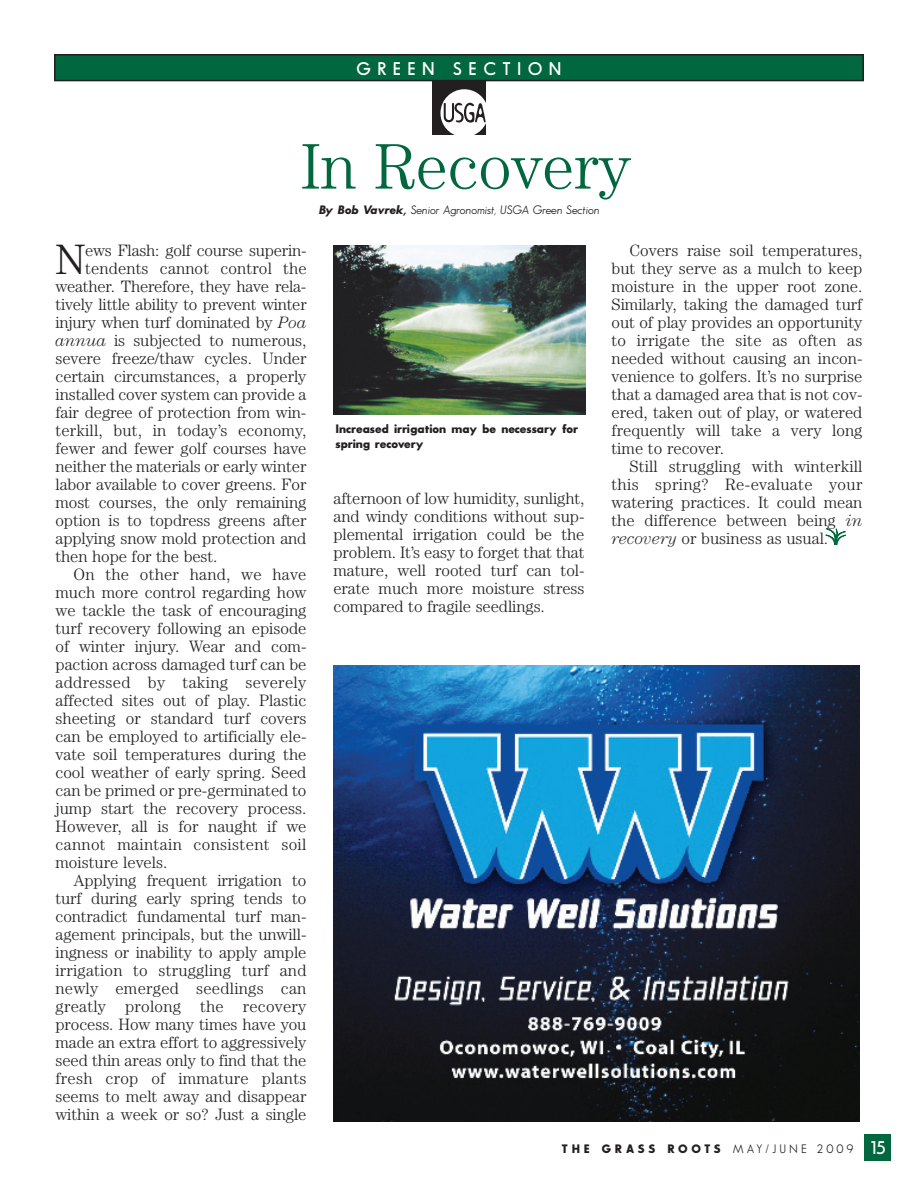
<style>
.page{position:relative;width:918px;height:1188px;background:#fff}
.page>*{position:absolute;margin:0;border:0;box-sizing:border-box;transform-origin:0 0}
.t1{font:300 64.5px "Century";letter-spacing:-.005em;color:#00673e}
.t2{font:300 42.6px "Century";color:#231f20}
.t3{font:600 18px "Sans Serif FLF";letter-spacing:.355em;color:#fff}
.t4{font:300 16.5px/18px "Century";color:#231f20;text-align:justify}
.t5{font:300 16.5px "Century";letter-spacing:.02em;color:#231f20}
.t6{font:700 12px/15px "Sans Serif FLF";color:#231f20}
.t7{font:italic 12px "Sans Serif FLF";color:#231f20}
.t8{font:700 12px "Sans Serif FLF";letter-spacing:.31em;color:#231f20}
.s1{font-weight:700}
.s2{font-style:italic}
.s3{font-weight:400}
.s4{font-weight:600;font-size:18px;color:#fff}
</style>
<div class="page">
<div style="left:864px;top:1134px;width:27px;height:27px;background:#00673e"></div>
<svg style="left:825px;top:528px;width:21px;height:17px"></svg>
<svg style="left:432px;top:81px;width:54px;height:54px"></svg>
<div style="left:55px;top:55px;width:808px;height:26px;background:#00673e"></div>
<div style="left:54px;top:54px;width:810px;height:27px;border:2px solid #231f20"></div>
<img style="left:333px;top:246px;width:252px;height:168px">
<img style="left:334px;top:665px;width:526px;height:457px">
<p class="t3" style="left:357px;top:61px;width:206px">GREEN SECTION</p>
<p class="t1" style="left:301px;top:144px;width:332px">In Recovery</p>
<p class="t7" style="left:318px;top:205px;width:283px"><span class="s1">By Bob Vavrek,</span> Senior Agronomist, USGA Green Section</p>
<p class="t2" style="left:55px;top:245px;width:31px">N</p>
<p class="t4" style="left:85px;top:243px;width:223px">ews Flash: golf course superin-</p>
<p class="t4" style="left:85px;top:261px;width:223px">tendents cannot control the</p>
<p class="t4" style="left:55px;top:279px;width:252px">weather. Therefore, they have rela-</p>
<p class="t4" style="left:55px;top:297px;width:253px">tively little ability to prevent winter</p>
<p class="t4" style="left:55px;top:315px;width:252px">injury when turf dominated by <span class="s2">Poa</span></p>
<p class="t4" style="left:55px;top:333px;width:253px"><span class="s2">annua</span> is subjected to numerous,</p>
<p class="t4" style="left:55px;top:351px;width:253px">severe freeze/thaw cycles. Under</p>
<p class="t4" style="left:55px;top:369px;width:252px">certain circumstances, a properly</p>
<p class="t4" style="left:55px;top:387px;width:252px">installed cover system can provide a</p>
<p class="t4" style="left:55px;top:405px;width:252px">fair degree of protection from win-</p>
<p class="t4" style="left:55px;top:423px;width:252px">terkill, but, in today’s economy,</p>
<p class="t4" style="left:55px;top:441px;width:252px">fewer and fewer golf courses have</p>
<p class="t4" style="left:55px;top:459px;width:252px">neither the materials or early winter</p>
<p class="t4" style="left:55px;top:477px;width:252px">labor available to cover greens. For</p>
<p class="t4" style="left:55px;top:495px;width:253px">most courses, the only remaining</p>
<p class="t4" style="left:55px;top:513px;width:253px">option is to topdress greens after</p>
<p class="t4" style="left:55px;top:531px;width:253px">applying snow mold protection and</p>
<p class="t4" style="left:55px;top:549px;width:164px">then hope for the best.</p>
<p class="t4" style="left:74px;top:567px;width:234px">On the other hand, we have</p>
<p class="t4" style="left:55px;top:585px;width:252px">much more control regarding how</p>
<p class="t4" style="left:55px;top:603px;width:253px">we tackle the task of encouraging</p>
<p class="t4" style="left:55px;top:621px;width:253px">turf recovery following an episode</p>
<p class="t4" style="left:55px;top:639px;width:253px">of winter injury. Wear and com-</p>
<p class="t4" style="left:55px;top:657px;width:253px">paction across damaged turf can be</p>
<p class="t5" style="left:55px;top:676px;width:252px">addressed by taking severely</p>
<p class="t4" style="left:55px;top:693px;width:253px">affected sites out of play. Plastic</p>
<p class="t4" style="left:55px;top:711px;width:253px">sheeting or standard turf covers</p>
<p class="t4" style="left:55px;top:729px;width:253px">can be employed to artificially ele-</p>
<p class="t4" style="left:55px;top:747px;width:253px">vate soil temperatures during the</p>
<p class="t4" style="left:55px;top:765px;width:253px">cool weather of early spring. Seed</p>
<p class="t4" style="left:55px;top:783px;width:253px">can be primed or pre-germinated to</p>
<p class="t4" style="left:55px;top:801px;width:253px">jump start the recovery process.</p>
<p class="t4" style="left:55px;top:819px;width:253px">However, all is for naught if we</p>
<p class="t5" style="left:55px;top:838px;width:252px">cannot maintain consistent soil</p>
<p class="t4" style="left:55px;top:855px;width:113px">moisture levels.</p>
<p class="t4" style="left:74px;top:873px;width:234px">Applying frequent irrigation to</p>
<p class="t4" style="left:55px;top:891px;width:252px">turf during early spring tends to</p>
<p class="t4" style="left:55px;top:909px;width:252px">contradict fundamental turf man-</p>
<p class="t4" style="left:55px;top:927px;width:253px">agement principals, but the unwill-</p>
<p class="t4" style="left:55px;top:945px;width:253px">ingness or inability to apply ample</p>
<p class="t4" style="left:55px;top:963px;width:253px">irrigation to struggling turf and</p>
<p class="t4" style="left:55px;top:981px;width:253px">newly emerged seedlings can</p>
<p class="t4" style="left:55px;top:999px;width:253px">greatly prolong the recovery</p>
<p class="t4" style="left:55px;top:1017px;width:253px">process. How many times have you</p>
<p class="t4" style="left:55px;top:1035px;width:252px">made an extra effort to aggressively</p>
<p class="t4" style="left:55px;top:1053px;width:252px">seed thin areas only to find that the</p>
<p class="t4" style="left:55px;top:1071px;width:253px">fresh crop of immature plants</p>
<p class="t4" style="left:55px;top:1089px;width:252px">seems to melt away and disappear</p>
<p class="t4" style="left:55px;top:1107px;width:253px">within a week or so? Just a single</p>
<p class="t6" style="left:336px;top:423px;width:244px">Increased irrigation may be necessary for spring recovery</p>
<p class="t4" style="left:333px;top:491px;width:253px">afternoon of low humidity, sunlight, and windy conditions without sup&shy;plemental irrigation could be the problem. It’s easy to forget that that mature, well rooted turf can tol&shy;erate much more moisture stress compared to fragile seedlings.</p>
<p class="t4" style="left:630px;top:243px;width:234px">Covers raise soil temperatures,</p>
<p class="t4" style="left:611px;top:261px;width:253px">but they serve as a mulch to keep</p>
<p class="t4" style="left:611px;top:279px;width:253px">moisture in the upper root zone.</p>
<p class="t4" style="left:611px;top:297px;width:253px">Similarly, taking the damaged turf</p>
<p class="t4" style="left:611px;top:315px;width:253px">out of play provides an opportunity</p>
<p class="t4" style="left:611px;top:333px;width:253px">to irrigate the site as often as</p>
<p class="t4" style="left:611px;top:351px;width:253px">needed without causing an incon-</p>
<p class="t4" style="left:611px;top:369px;width:253px">venience to golfers. It’s no surprise</p>
<p class="t4" style="left:611px;top:387px;width:253px">that a damaged area that is not cov-</p>
<p class="t4" style="left:611px;top:405px;width:253px">ered, taken out of play, or watered</p>
<p class="t4" style="left:611px;top:423px;width:253px">frequently will take a very long</p>
<p class="t4" style="left:611px;top:441px;width:114px">time to recover.</p>
<p class="t4" style="left:630px;top:459px;width:234px">Still struggling with winterkill</p>
<p class="t5" style="left:611px;top:478px;width:252px">this spring? Re-evaluate your</p>
<p class="t4" style="left:611px;top:495px;width:253px">watering practices. It could mean</p>
<p class="t4" style="left:611px;top:513px;width:253px">the difference between being <span class="s2">in</span></p>
<p class="t4" style="left:611px;top:531px;width:218px"><span class="s2">recovery</span> or business as usual.</p>
<p class="t8" style="left:562px;top:1144px;width:326px">THE GRASS ROOTS <span class="s3">MAY/JUNE 2009</span> <span class="s4">15</span></p>
</div>
